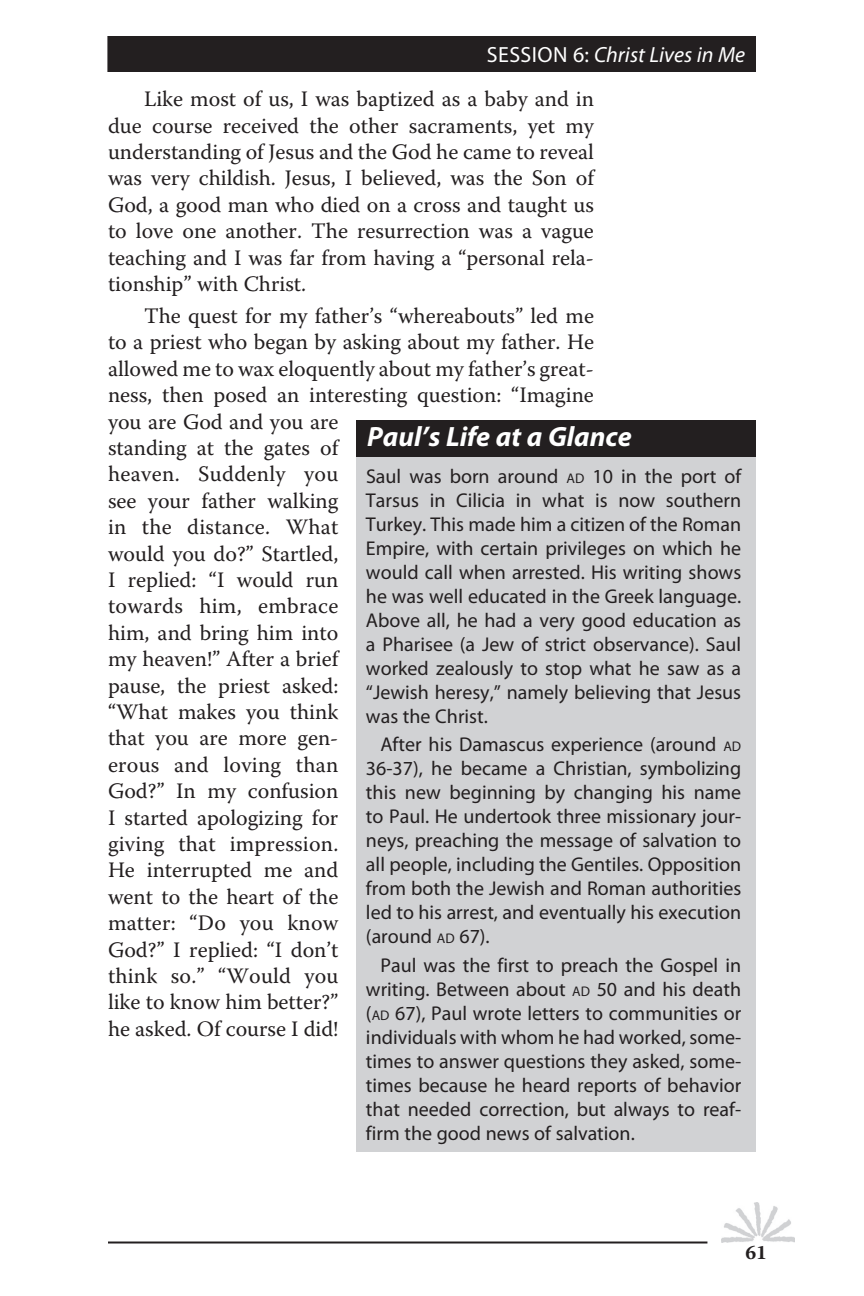
<style>
.page{position:relative;width:864px;height:1296px;background:#fff}
.page>*{position:absolute;margin:0;border:0;box-sizing:border-box;transform-origin:0 0}
.t1{font:italic 700 28px "Myriad Pro";color:#fff}
.t2{font:22px/26.4px "Warnock Pro";color:#231f20;text-align:justify}
.t3{font:italic 22px "Myriad Pro";color:#fff}
.t4{font:20px/24px "Myriad Pro";color:#231f20;text-align:justify}
.t5{font:700 20px "Warnock Pro";color:#231f20}
.s1{font-style:normal}
.s2{font-size:14px}
</style>
<div class="page">
<div style="left:108px;top:37px;width:647px;height:34px;background:#231f20"></div>
<div style="left:107px;top:36px;width:649px;height:36px;border:2px solid #231f20"></div>
<img style="left:722px;top:1202px;width:72px;height:41px">
<hr style="left:108px;top:1242px;width:599px;height:2px;background:#231f20">
<div style="left:356px;top:420px;width:400px;height:38px;background:#231f20"></div>
<div style="left:356px;top:457px;width:400px;height:695px;background:#d1d2d4"></div>
<p class="t3" style="left:487px;top:41px;width:260px"><span class="s1">SESSION 6:</span> Christ Lives in Me</p>
<p class="t2" style="left:108px;top:85px;width:488px;text-indent:36px">Like most of us, I was baptized as a baby and in due course received the other sacraments, yet my understanding of Jesus and the God he came to reveal was very childish. Jesus, I believed, was the Son of God, a good man who died on a cross and taught us to love one another. The resurrection was a vague teaching and I was far from having a “personal rela&shy;tionship” with Christ.</p>
<p class="t2" style="left:108px;top:302px;width:488px;text-align:left;text-indent:36px">The quest for my father’s “whereabouts” led me to a priest who began by asking about my father. He allowed me to wax eloquently about my father’s great&shy;ness, then posed an interesting question: “Imagine you are God and you are<br>standing at the gates of<br>heaven. Suddenly you<br>see your father walking<br>in the distance. What<br>would you do?” Startled,<br>I replied: “I would run<br>towards him, embrace<br>him, and bring him into<br>my heaven!” After a brief<br>pause, the priest asked:<br>“What makes you think<br>that you are more gen-<br>erous and loving than<br>God?” In my confusion<br>I started apologizing for<br>giving that impression.<br>He interrupted me and<br>went to the heart of the<br>matter: “Do you know<br>God?” I replied: “I don’t<br>think so.” “Would you<br>like to know him better?”<br>he asked. Of course I did!</p>
<h1 class="t1" style="left:367px;top:419px;width:266px">Paul’s Life at a Glance</h1>
<p class="t4" style="left:366px;top:464px;width:377px">Saul was born around <span class="s2">AD</span> 10 in the port of Tarsus in Cilicia in what is now southern Turkey. This made him a citizen of the Roman Empire, with certain privileges on which he would call when arrested. His writing shows he was well educated in the Greek language.<br>Above all, he had a very good education as a Pharisee (a Jew of strict observance). Saul worked zealously to stop what he saw as a “Jewish heresy,” namely believing that Jesus was the Christ.</p>
<p class="t4" style="left:366px;top:732px;width:377px;text-indent:14px">After his Damascus experience (around <span class="s2">AD </span>36-37), he became a Christian, symbolizing this new beginning by changing his name to Paul. He undertook three missionary jour&shy;neys, preaching the message of salvation to all people, including the Gentiles. Opposition from both the Jewish and Roman authorities led to his arrest, and eventually his execution (around <span class="s2">AD</span> 67).</p>
<p class="t4" style="left:366px;top:953px;width:377px;text-indent:14px">Paul was the first to preach the Gospel in writing. Between about <span class="s2">AD</span> 50 and his death (<span class="s2">AD</span> 67), Paul wrote letters to communities or individuals with whom he had worked, some&shy;times to answer questions they asked, some&shy;times because he heard reports of behavior that needed correction, but always to reaf&shy;firm the good news of salvation.</p>
<p class="t5" style="left:746px;top:1241px;width:23px">61</p>
</div>
